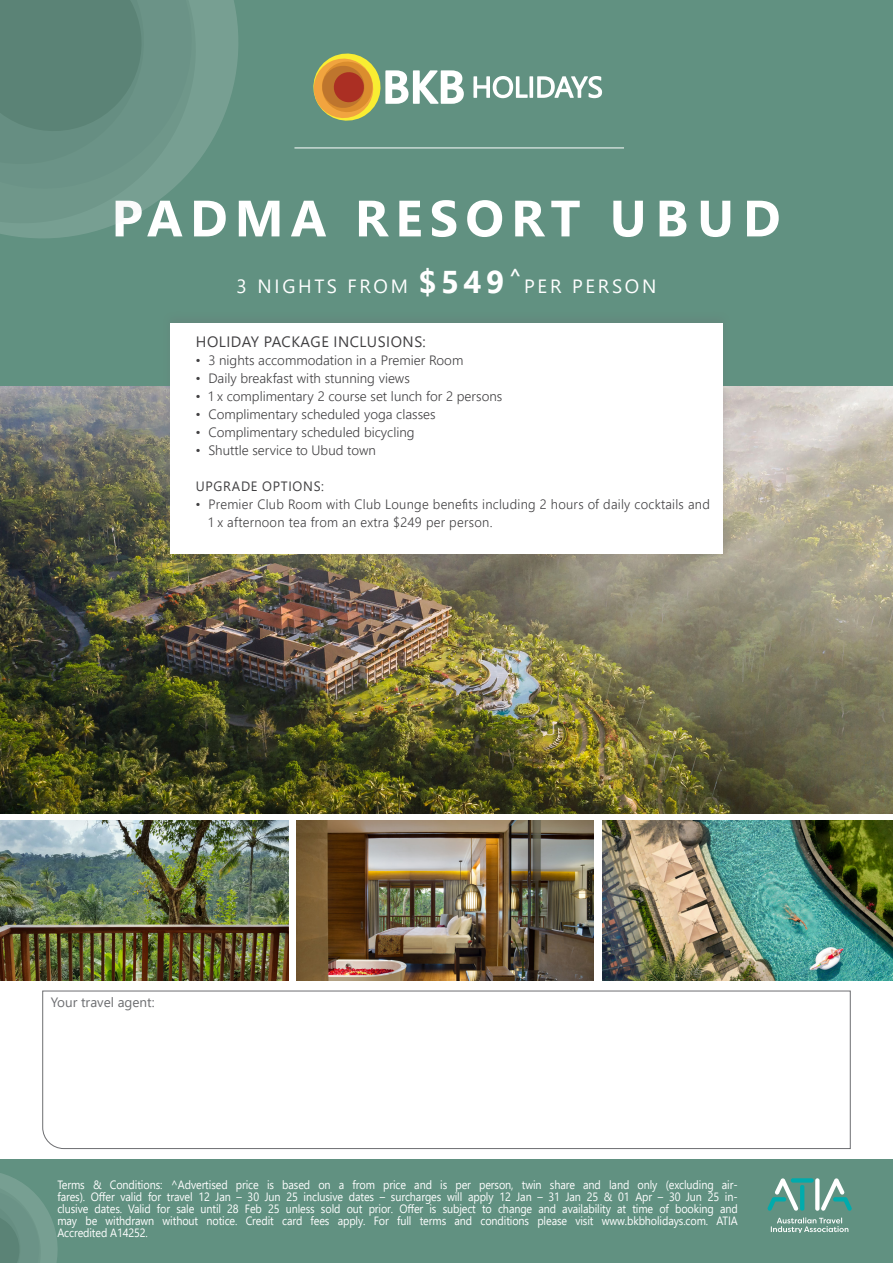
<style>
.page{position:relative;width:893px;height:1263px;background:#fff}
.page>*{position:absolute;margin:0;border:0;box-sizing:border-box;transform-origin:0 0}
.t1{font:700 51px "Segoe UI";letter-spacing:.14em;color:#fff}
.t2{font:700 48px "Segoe UI";letter-spacing:.01em;color:#fff}
.t3{font:19.2px "Segoe UI";letter-spacing:.14em;color:#fff}
.t4{font:15px "Segoe UI";letter-spacing:.035em;color:#414042}
.t5{font:300 13.5px "Segoe UI";color:#414042}
.t6{font:300 13.5px/18px "Segoe UI";letter-spacing:.02em;color:#414042}
.t7{font:13.5px "Segoe UI";color:#6d6e71}
.t8{font:13.5px "Segoe UI";letter-spacing:.055em;color:#414042}
.t9{font:12px/12px "Segoe UI";letter-spacing:-.01em;color:#fff;text-align:justify;scale:.9 1}
.s1{font-weight:700;font-size:31.5px}
</style>
<div class="page">
<div style="left:0;top:1159px;width:893px;height:104px;background:#619181"></div>
<svg style="left:42px;top:991px;width:809px;height:158px"></svg>
<img style="left:0;top:386px;width:893px;height:427px">
<div style="left:0;top:0;width:893px;height:386px;background:#619181"></div>
<hr style="left:294px;top:148px;width:330px;height:1px;background:#fff">
<svg style="left:473px;top:76px;width:55px;height:22px"></svg>
<svg style="left:529px;top:76px;width:4px;height:22px"></svg>
<svg style="left:537px;top:76px;width:65px;height:22px"></svg>
<svg style="left:313px;top:54px;width:151px;height:67px"></svg>
<svg style="left:220px;top:0;width:18px;height:124px;fill:#779f92"></svg>
<svg style="left:0;top:0;width:220px;height:238px;fill:#6f978a"></svg>
<svg style="left:0;top:0;width:213px;height:210px"></svg>
<div style="left:162px;top:310px;width:569px;height:248px;background:#6d6e71;opacity:.25"></div>
<div style="left:170px;top:323px;width:553px;height:231px;background:#fff"></div>
<img style="left:0;top:821px;width:288px;height:159px">
<img style="left:602px;top:821px;width:291px;height:159px">
<img style="left:296px;top:821px;width:298px;height:159px">
<svg style="left:0;top:1173px;width:58px;height:90px"></svg>
<svg style="left:821px;top:1178px;width:31px;height:33px"></svg>
<svg style="left:767px;top:1178px;width:31px;height:33px"></svg>
<hr style="left:800px;top:1185px;width:4px;height:26px;background:#00abac;border-radius:2px">
<svg style="left:791px;top:1178px;width:23px;height:4px"></svg>
<svg style="left:815px;top:1178px;width:4px;height:33px"></svg>
<svg style="left:771px;top:1217px;width:77px;height:15px"></svg>
<h2 class="t2" style="left:47px;top:146px;width:309px">STAY &amp; SWIM</h2>
<h1 class="t1" style="left:112px;top:170px;width:670px">PADMA RESORT UBUD</h1>
<h3 class="t3" style="left:237px;top:268px;width:421px">3 NIGHTS FROM <span class="s1">$549</span><sup>^</sup>PER PERSON</h3>
<p class="t4" style="left:196px;top:327px;width:231px">HOLIDAY PACKAGE INCLUSIONS:</p>
<p class="t5" style="left:196px;top:347px;width:269px">• 3 nights accommodation in a Premier Room</p>
<p class="t5" style="left:196px;top:365px;width:216px">• Daily breakfast with stunning views</p>
<p class="t5" style="left:196px;top:383px;width:308px">• 1 x complimentary 2 course set lunch for 2 persons</p>
<p class="t5" style="left:196px;top:401px;width:241px">• Complimentary scheduled yoga classes</p>
<p class="t5" style="left:196px;top:419px;width:220px">• Complimentary scheduled bicycling</p>
<p class="t5" style="left:196px;top:437px;width:182px">• Shuttle service to Ubud town</p>
<p class="t8" style="left:196px;top:473px;width:130px">UPGRADE OPTIONS:</p>
<p class="t6" style="left:208px;top:494px;width:503px;text-indent:-13px">• Premier Club Room with Club Lounge benefits including 2 hours of daily cocktails and<br>1 x afternoon tea from an extra $249 per person.</p>
<p class="t7" style="left:51px;top:989px;width:105px">Your travel agent:</p>
<p class="t9" style="left:57px;top:1178px;width:757px">Terms &amp; Conditions: ^Advertised price is based on a from price and is per person, twin share and land only (excluding air&shy;fares). Offer valid for travel 12 Jan – 30 Jun 25 inclusive dates – surcharges will apply 12 Jan – 31 Jan 25 &amp; 01 Apr – 30 Jun 25 in&shy;clusive dates. Valid for sale until 28 Feb 25 unless sold out prior. Offer is subject to change and availability at time of booking and may be withdrawn without notice. Credit card fees apply. For full terms and conditions please visit www.bkbholidays.com. ATIA Accredited A14252.</p>
</div>
